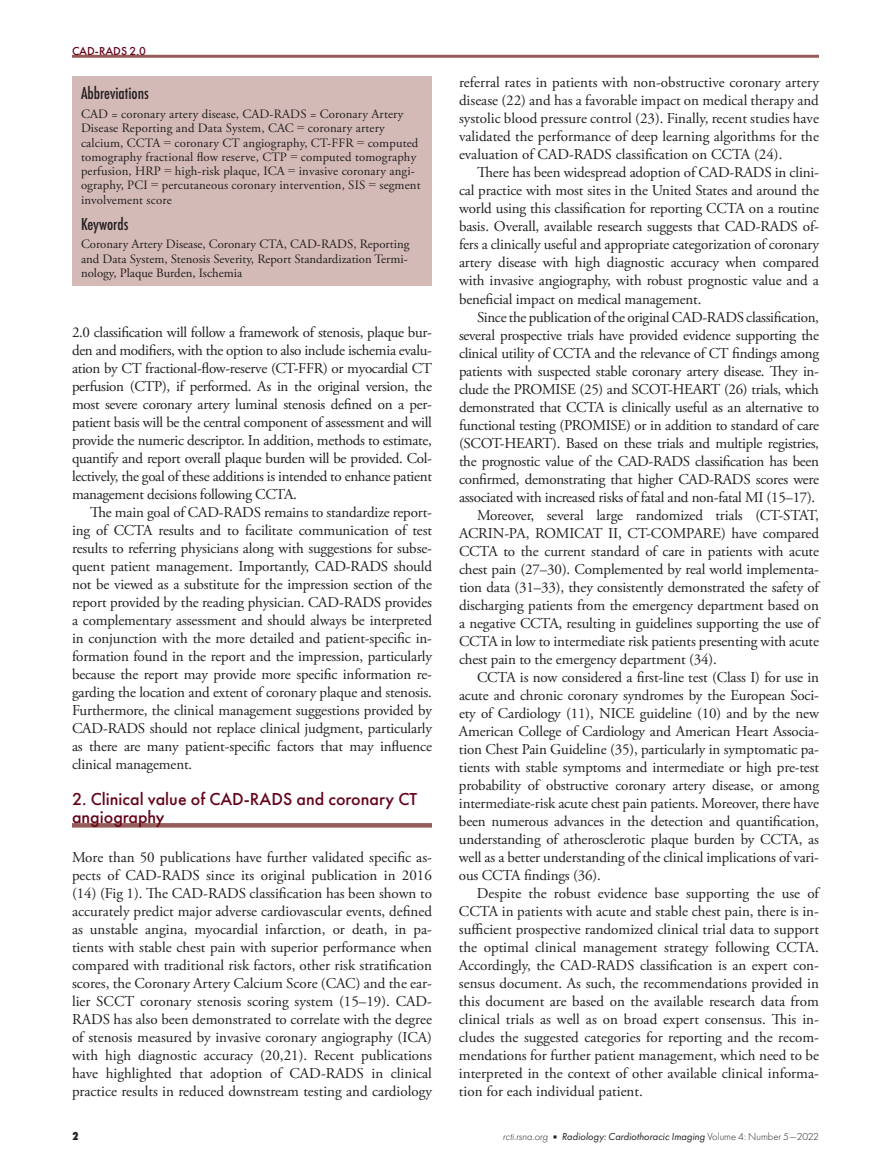
<style>
.page{position:relative;width:891px;height:1175px;background:#fff}
.page>*{position:absolute;margin:0;border:0;box-sizing:border-box;transform-origin:0 0}
.t1{font:500 18px/18px "Futura PT";color:#65051c}
.t2{font:500 18px "Futura PT Cond";color:#231f20}
.t3{font:15px/18px "Adobe Garamond Pro";letter-spacing:-.01em;color:#231f20;text-align:justify}
.t4{font:12.75px/14.2px "Adobe Garamond Pro";letter-spacing:.01em;color:#231f20}
.t5{font:500 12px "Futura PT";color:#65051c}
.t6{font:800 12px "Futura PT Cond";color:#231f20}
.t7{font:italic 10.5px "Futura PT";color:#231f20}
.s1{font-family:"Times New Roman"}
.s2{font-weight:300}
.s3{font-family:"Universal Newswith Comm Pi";font-style:normal;font-size:6px}
.s4{font-weight:300;font-style:normal}
</style>
<div class="page">
<hr style="left:72px;top:55px;width:747px;height:3px;background:#965c59">
<svg style="left:72px;top:823px;width:360px;height:4px"></svg>
<div style="left:72px;top:76px;width:360px;height:210px;background:#d4bab6"></div>
<p class="t5" style="left:72px;top:43px;width:76px">CAD-RADS 2.0</p>
<p class="t2" style="left:81px;top:83px;width:69px">Abbreviations</p>
<p class="t4" style="left:81px;top:107px;width:341px">CAD = coronary artery disease, CAD-RADS = Coronary Artery Disease Reporting and Data System, CAC <span class="s1">=</span> coronary artery calcium, CCTA <span class="s1">=</span> coronary CT angiography, CT-FFR <span class="s1">=</span> computed tomography fractional flow reserve, CTP <span class="s1">=</span> computed tomography perfusion, HRP <span class="s1">=</span> high-risk plaque, ICA <span class="s1">=</span> invasive coronary angi&shy;ography, PCI <span class="s1">=</span> percutaneous coronary intervention, SIS <span class="s1">=</span> segment involvement score</p>
<p class="t2" style="left:81px;top:213px;width:49px">Keywords</p>
<p class="t4" style="left:81px;top:238px;width:330px;text-align:justify">Coronary Artery Disease, Coronary CTA, CAD-RADS, Reporting and Data System, Stenosis Severity, Report Standardization Termi&shy;nology, Plaque Burden, Ischemia</p>
<p class="t3" style="left:72px;top:324px;width:362px">2.0 classification will follow a framework of stenosis, plaque bur&shy;den and modifiers, with the option to also include ischemia evalu&shy;ation by CT fractional-flow-reserve (CT-FFR) or myocardial CT perfusion (CTP), if performed. As in the original version, the most severe coronary artery luminal stenosis defined on a per&shy;patient basis will be the central component of assessment and will provide the numeric descriptor. In addition, methods to estimate, quantify and report overall plaque burden will be provided. Col&shy;lectively, the goal of these additions is intended to enhance patient management decisions following CCTA.</p>
<p class="t3" style="left:72px;top:504px;width:362px;text-indent:18px">The main goal of CAD-RADS remains to standardize report&shy;ing of CCTA results and to facilitate communication of test results to referring physicians along with suggestions for subse&shy;quent patient management. Importantly, CAD-RADS should not be viewed as a substitute for the impression section of the report provided by the reading physician. CAD-RADS provides a complementary assessment and should always be interpreted in conjunction with the more detailed and patient-specific in&shy;formation found in the report and the impression, particularly because the report may provide more specific information re&shy;garding the location and extent of coronary plaque and stenosis.<br>Furthermore, the clinical management suggestions provided by CAD-RADS should not replace clinical judgment, particularly as there are many patient-specific factors that may influence clinical management.</p>
<p class="t1" style="left:72px;top:790px;width:347px">2. Clinical value of CAD-RADS and coronary CT angiography</p>
<p class="t3" style="left:72px;top:849px;width:362px">More than 50 publications have further validated specific as&shy;pects of CAD-RADS since its original publication in 2016 (14) (Fig 1). The CAD-RADS classification has been shown to accurately predict major adverse cardiovascular events, defined as unstable angina, myocardial infarction, or death, in pa&shy;tients with stable chest pain with superior performance when compared with traditional risk factors, other risk stratification scores, the Coronary Artery Calcium Score (CAC) and the ear&shy;lier SCCT coronary stenosis scoring system (15–19). CAD-RADS has also been demonstrated to correlate with the degree of stenosis measured by invasive coronary angiography (ICA) with high diagnostic accuracy (20,21). Recent publications have highlighted that adoption of CAD-RADS in clinical practice results in reduced downstream testing and cardiology</p>
<p class="t3" style="left:459px;top:74px;width:361px">referral rates in patients with non-obstructive coronary artery disease (22) and has a favorable impact on medical therapy and systolic blood pressure control (23). Finally, recent studies have validated the performance of deep learning algorithms for the evaluation of CAD-RADS classification on CCTA (24).</p>
<p class="t3" style="left:459px;top:164px;width:362px;text-indent:18px">There has been widespread adoption of CAD-RADS in clini&shy;cal practice with most sites in the United States and around the world using this classification for reporting CCTA on a routine basis. Overall, available research suggests that CAD-RADS of&shy;fers a clinically useful and appropriate categorization of coronary artery disease with high diagnostic accuracy when compared with invasive angiography, with robust prognostic value and a beneficial impact on medical management.</p>
<p class="t3" style="left:477px;top:308px;width:343px">Since the publication of the original CAD-RADS classification,</p>
<p class="t3" style="left:459px;top:326px;width:362px">several prospective trials have provided evidence supporting the</p>
<p class="t3" style="left:459px;top:344px;width:362px">clinical utility of CCTA and the relevance of CT findings among</p>
<p class="t3" style="left:459px;top:362px;width:362px">patients with suspected stable coronary artery disease. They in-</p>
<p class="t3" style="left:459px;top:380px;width:362px">clude the PROMISE (25) and SCOT-HEART (26) trials, which</p>
<p class="t3" style="left:459px;top:398px;width:362px">demonstrated that CCTA is clinically useful as an alternative to</p>
<p class="t3" style="left:459px;top:416px;width:361px">functional testing (PROMISE) or in addition to standard of care</p>
<p class="t3" style="left:459px;top:434px;width:362px">(SCOT-HEART). Based on these trials and multiple registries,</p>
<p class="t3" style="left:459px;top:452px;width:362px">the prognostic value of the CAD-RADS classification has been</p>
<p class="t3" style="left:459px;top:470px;width:362px">confirmed, demonstrating that higher CAD-RADS scores were</p>
<p class="t3" style="left:459px;top:488px;width:358px">associated with increased risks of fatal and non-fatal MI (15–17).</p>
<p class="t3" style="left:477px;top:506px;width:343px">Moreover, several large randomized trials (CT-STAT,</p>
<p class="t3" style="left:459px;top:524px;width:362px">ACRIN-PA, ROMICAT II, CT-COMPARE) have compared</p>
<p class="t3" style="left:459px;top:542px;width:361px">CCTA to the current standard of care in patients with acute</p>
<p class="t3" style="left:459px;top:560px;width:361px">chest pain (27–30). Complemented by real world implementa-</p>
<p class="t3" style="left:459px;top:578px;width:361px">tion data (31–33), they consistently demonstrated the safety of</p>
<p class="t3" style="left:459px;top:596px;width:361px">discharging patients from the emergency department based on</p>
<p class="t3" style="left:459px;top:614px;width:362px">a negative CCTA, resulting in guidelines supporting the use of</p>
<p class="t3" style="left:459px;top:632px;width:361px">CCTA in low to intermediate risk patients presenting with acute</p>
<p class="t3" style="left:459px;top:650px;width:259px">chest pain to the emergency department (34).</p>
<p class="t3" style="left:477px;top:668px;width:343px">CCTA is now considered a first-line test (Class I) for use in</p>
<p class="t3" style="left:459px;top:686px;width:361px">acute and chronic coronary syndromes by the European Soci-</p>
<p class="t3" style="left:459px;top:704px;width:361px">ety of Cardiology (11), NICE guideline (10) and by the new</p>
<p class="t3" style="left:459px;top:722px;width:362px">American College of Cardiology and American Heart Associa-</p>
<p class="t3" style="left:459px;top:740px;width:362px">tion Chest Pain Guideline (35), particularly in symptomatic pa-</p>
<p class="t3" style="left:459px;top:758px;width:362px">tients with stable symptoms and intermediate or high pre-test</p>
<p class="t3" style="left:459px;top:776px;width:362px">probability of obstructive coronary artery disease, or among</p>
<p class="t3" style="left:459px;top:794px;width:361px">intermediate-risk acute chest pain patients. Moreover, there have</p>
<p class="t3" style="left:459px;top:812px;width:362px">been numerous advances in the detection and quantification,</p>
<p class="t3" style="left:459px;top:830px;width:362px">understanding of atherosclerotic plaque burden by CCTA, as</p>
<p class="t3" style="left:459px;top:848px;width:362px">well as a better understanding of the clinical implications of vari-</p>
<p class="t3" style="left:459px;top:866px;width:144px">ous CCTA findings (36).</p>
<p class="t3" style="left:477px;top:884px;width:344px">Despite the robust evidence base supporting the use of</p>
<p class="t3" style="left:459px;top:902px;width:361px">CCTA in patients with acute and stable chest pain, there is in-</p>
<p class="t3" style="left:459px;top:920px;width:362px">sufficient prospective randomized clinical trial data to support</p>
<p class="t3" style="left:459px;top:938px;width:361px">the optimal clinical management strategy following CCTA.</p>
<p class="t3" style="left:459px;top:956px;width:362px">Accordingly, the CAD-RADS classification is an expert con-</p>
<p class="t3" style="left:459px;top:974px;width:361px">sensus document. As such, the recommendations provided in</p>
<p class="t3" style="left:459px;top:992px;width:361px">this document are based on the available research data from</p>
<p class="t3" style="left:459px;top:1010px;width:361px">clinical trials as well as on broad expert consensus. This in-</p>
<p class="t3" style="left:459px;top:1028px;width:361px">cludes the suggested categories for reporting and the recom-</p>
<p class="t3" style="left:459px;top:1046px;width:361px">mendations for further patient management, which need to be</p>
<p class="t3" style="left:459px;top:1064px;width:361px">interpreted in the context of other available clinical informa-</p>
<p class="t3" style="left:459px;top:1082px;width:185px">tion for each individual patient.</p>
<p class="t6" style="left:72px;top:1128px;width:8px">2</p>
<p class="t7" style="left:503px;top:1130px;width:318px"><span class="s2">rcti.rsna.org</span> <span class="s3">n</span> Radiology: Cardiothoracic Imaging <span class="s4">Volume 4: Number 5—2022</span></p>
</div>
